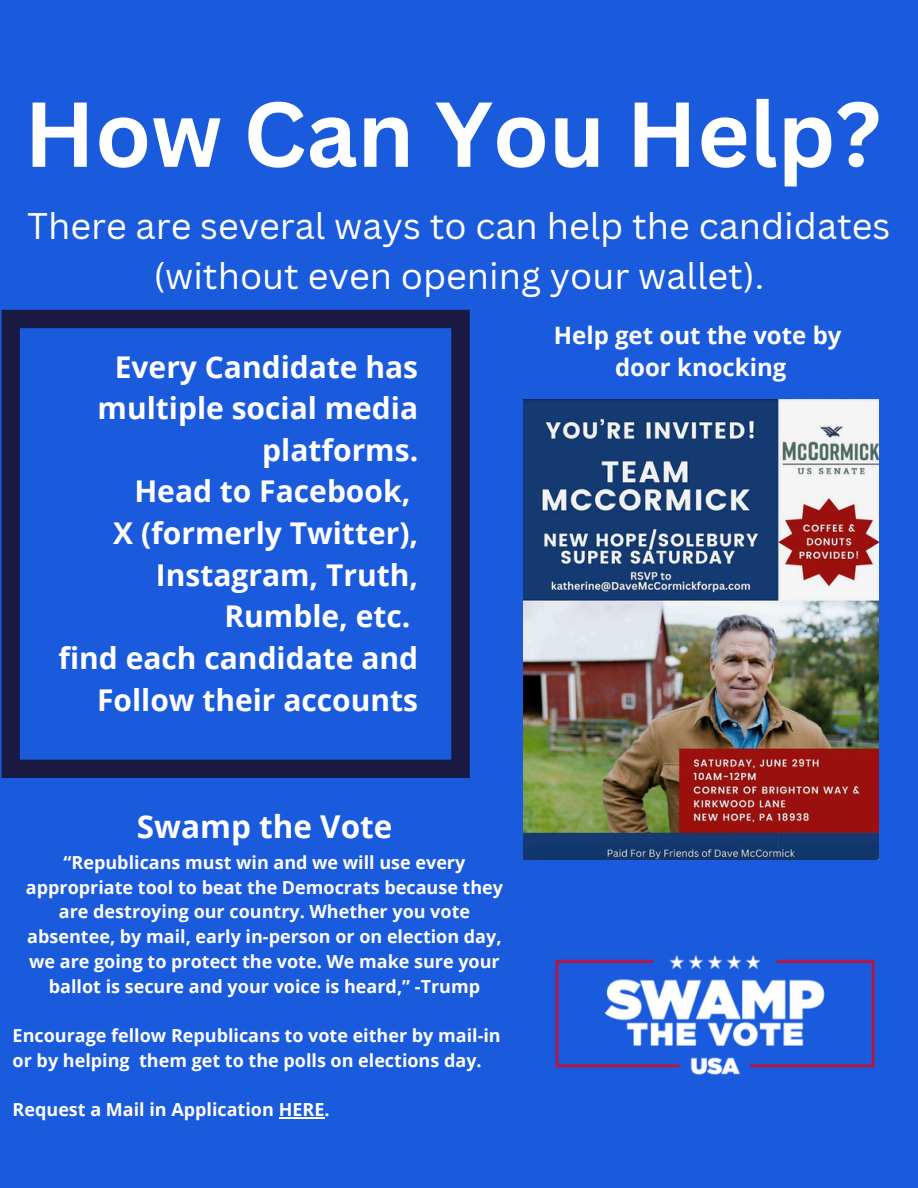
<style>
.page{position:relative;width:918px;height:1188px;background:#1a5add}
.page>*{position:absolute;margin:0;border:0;box-sizing:border-box;transform-origin:0 0}
.t1{font:700 90px "Canva Sans";color:#fff}
.t2{font:36px/49.5px "Canva Sans";color:#fff;text-align:center}
.t3{font:700 31.5px "Open Sans";color:#fff}
.t4{font:700 30px/41.7px "Open Sans";color:#fff;text-align:right}
.t5{font:700 24px/32.7px "Open Sans";color:#fff;text-align:center}
.t6{font:700 18px/24.8px "Open Sans";color:#fff;text-align:center}
</style>
<div class="page">
<svg style="left:2px;top:310px;width:468px;height:468px"></svg>
<img style="left:523px;top:400px;width:356px;height:460px">
<img style="left:555px;top:956px;width:320px;height:119px">
<hr style="left:279px;top:1117px;width:46px;height:2px;background:#fff">
<h3 class="t1" style="left:24px;top:71px;width:858px">How Can You Help?</h3>
<p class="t2" style="left:27px;top:200px;width:865px">There are several ways to can help the candidates (without even opening your wallet).</p>
<p class="t4" style="left:58px;top:345px;width:361px">Every Candidate has multiple social media platforms.<br>Head to Facebook,<br>X (formerly Twitter),<br>Instagram, Truth,<br>Rumble, etc.<br>find each candidate and<br>Follow their accounts</p>
<p class="t3" style="left:137px;top:805px;width:257px">Swamp the Vote</p>
<h4 class="t6" style="left:26px;top:849px;width:479px">“Republicans must win and we will use every appropriate tool to beat the Democrats because they are destroying our country. Whether you vote absentee, by mail, early in-person or on election day, we are going to protect the vote. We make sure your ballot is secure and your voice is heard,” -Trump</h4>
<p class="t6" style="left:13px;top:1023px;width:490px;text-align:left">Encourage fellow Republicans to vote either by mail-in or by helping them get to the polls on elections day.</p>
<p class="t6" style="left:13px;top:1097px;width:319px">Request a Mail in Application HERE.</p>
<p class="t5" style="left:554px;top:318px;width:289px">Help get out the vote by door knocking</p>
</div>
